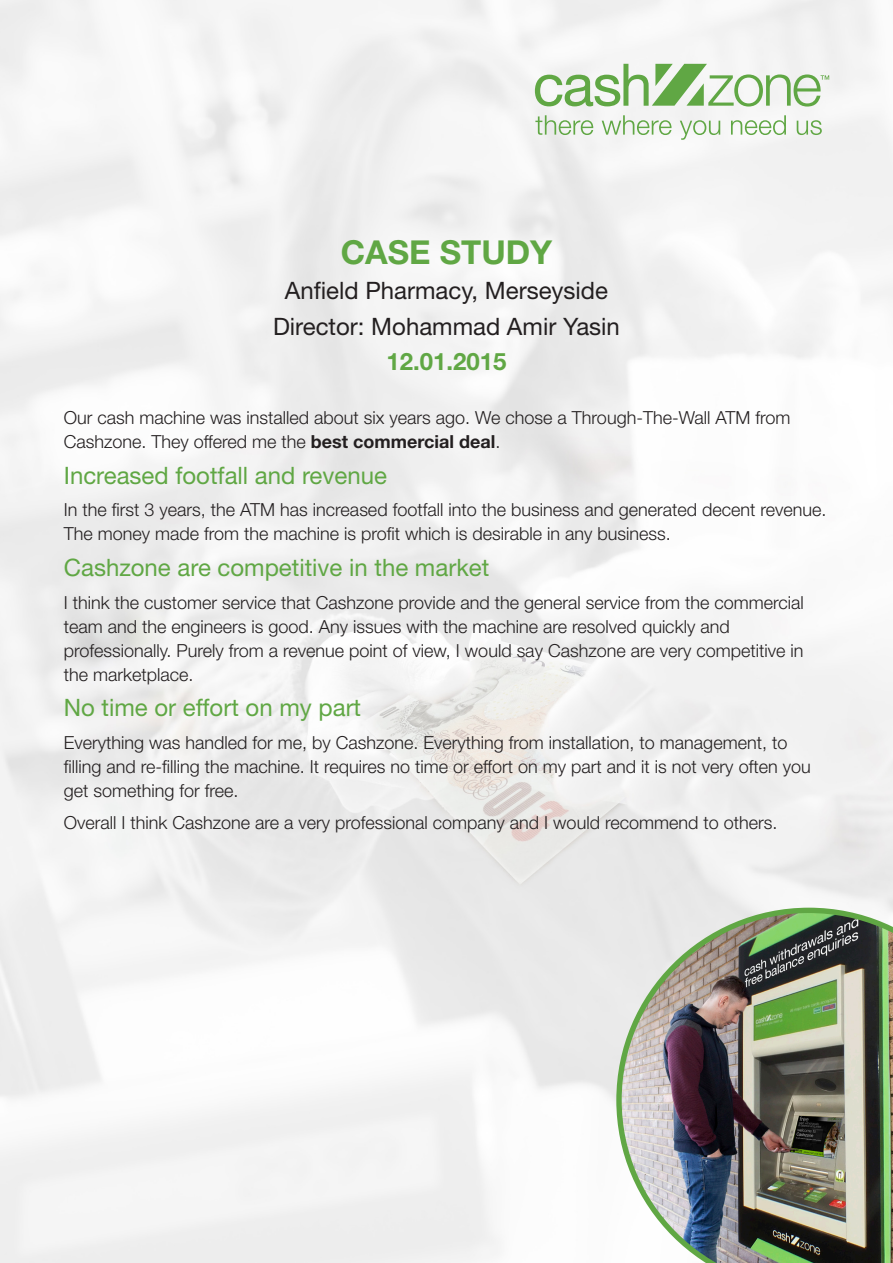
<style>
.page{position:relative;width:893px;height:1263px;background:#fff}
.page>*{position:absolute;margin:0;border:0;box-sizing:border-box;transform-origin:0 0}
.Heading{font:700 33px "Helvetica Neue LT Std";color:#60a744}
.Subheading{font:24px "Helvetica Neue LT Std";color:#60a744}
.Subheading-2{font:24px "Helvetica Neue LT Std";color:#231f20}
.Subheading-3{font:700 24px "Helvetica Neue LT Std";color:#60a744}
.Body_copy{font:300 18px/24px "Helvetica Neue LT Std";color:#231f20}
.s1{font-weight:700}
</style>
<div class="page">
<svg style="left:535px;top:64px;width:294px;height:43px"></svg>
<svg style="left:535px;top:115px;width:58px;height:20px"></svg>
<svg style="left:602px;top:115px;width:70px;height:20px"></svg>
<svg style="left:680px;top:120px;width:40px;height:20px"></svg>
<svg style="left:731px;top:115px;width:55px;height:20px"></svg>
<svg style="left:797px;top:120px;width:25px;height:15px"></svg>
<img style="left:616px;top:908px;width:277px;height:355px">
<p class="Heading" style="left:341px;top:232px;width:213px">CASE STUDY</p>
<p class="Subheading-2" style="left:285px;top:276px;width:325px">Anfield Pharmacy, Merseyside</p>
<p class="Subheading-2" style="left:273px;top:312px;width:348px">Director: Mohammad Amir Yasin</p>
<p class="Subheading-3" style="left:386px;top:347px;width:122px">12.01.2015</p>
<p class="Body_copy" style="left:64px;top:406px;width:728px">Our cash machine was installed about six years ago. We chose a Through-The-Wall ATM from<br>Cashzone. They offered me the <span class="s1">best commercial deal</span>.</p>
<p class="Subheading" style="left:64px;top:461px;width:325px">Increased footfall and revenue</p>
<p class="Body_copy" style="left:64px;top:498px;width:764px">In the first 3 years, the ATM has increased footfall into the business and generated decent revenue.<br>The money made from the machine is profit which is desirable in any business.</p>
<p class="Subheading" style="left:64px;top:553px;width:427px">Cashzone are competitive in the market</p>
<p class="Body_copy" style="left:64px;top:590px;width:741px">I think the customer service that Cashzone provide and the general service from the commercial team and the engineers is good. Any issues with the machine are resolved quickly and professionally. Purely from a revenue point of view, I would say Cashzone are very competitive in the marketplace.</p>
<p class="Subheading" style="left:64px;top:693px;width:299px">No time or effort on my part</p>
<p class="Body_copy" style="left:64px;top:730px;width:748px">Everything was handled for me, by Cashzone. Everything from installation, to management, to filling and re-filling the machine. It requires no time or effort on my part and it is not very often you get something for free.</p>
<p class="Body_copy" style="left:64px;top:810px;width:715px">Overall I think Cashzone are a very professional company and I would recommend to others.</p>
</div>
